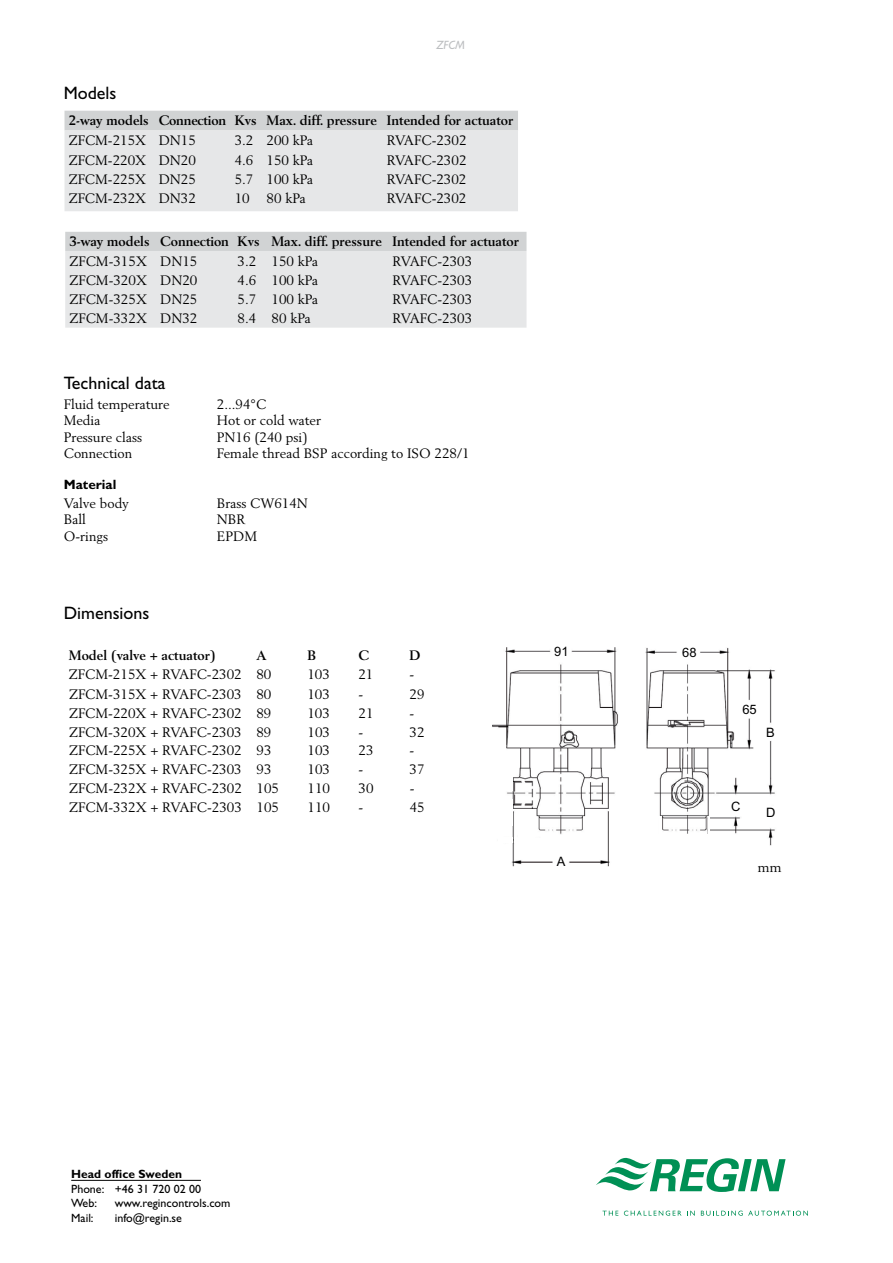
<style>
.page{position:relative;width:893px;height:1263px;background:#fff}
.page>*{position:absolute;margin:0;border:0;box-sizing:border-box;transform-origin:0 0}
.H_gill_mid{font:18px "Gill Sans";color:#000}
.body{font:13.5px "Berling";color:#000}
.body_2_tab{font:13.5px "Berling";color:#000}
.H_berling_small_bold{font:700 13.5px "Berling";color:#000}
.H_gill_bold_small{font:700 13.5px "Gill Sans";color:#000}
.brödtext_9_berling_t{font:13.5px "Berling";color:#000}
.t1{font:12.9px "Arial";color:#000}
.t2{font:12px/14.4px "Gill Sans";color:#000}
.t3{font:700 12px "Gill Sans";color:#000}
.t4{font:italic 12px "Gill Sans";color:#bcbec0}
</style>
<div class="page">
<svg style="left:596px;top:1158px;width:190px;height:34px"></svg>
<svg style="left:602px;top:1211px;width:16px;height:4px"></svg>
<svg style="left:624px;top:1210px;width:57px;height:6px"></svg>
<svg style="left:687px;top:1211px;width:8px;height:4px"></svg>
<svg style="left:701px;top:1210px;width:107px;height:6px"></svg>
<hr style="left:71px;top:1180px;width:130px;height:1px;background:#000">
<img style="left:492px;top:647px;width:126px;height:220px">
<img style="left:645px;top:647px;width:130px;height:199px">
<div style="left:487px;top:764px;width:25px;height:26px;background:#fff"></div>
<div style="left:487px;top:800px;width:25px;height:26px;background:#fff"></div>
<div style="left:486px;top:789px;width:15px;height:13px;background:#fff"></div>
<div style="left:519px;top:830px;width:10px;height:19px;background:#fff"></div>
<div style="left:528px;top:838px;width:23px;height:10px;background:#fff"></div>
<div style="left:518px;top:810px;width:11px;height:26px;background:#fff"></div>
<div style="left:498px;top:837px;width:15px;height:5px;background:#fff"></div>
<div style="left:760px;top:725px;width:23px;height:13px;background:#fff"></div>
<div style="left:725px;top:800px;width:23px;height:12px;background:#fff"></div>
<div style="left:760px;top:806px;width:23px;height:13px;background:#fff"></div>
<div style="left:554px;top:854px;width:14px;height:13px;background:#fff"></div>
<div style="left:658px;top:834px;width:59px;height:33px;background:#fff"></div>
<div style="left:552px;top:645px;width:18px;height:13px;background:#fff"></div>
<div style="left:679px;top:646px;width:19px;height:12px;background:#fff"></div>
<div style="left:739px;top:703px;width:21px;height:14px;background:#fff"></div>
<hr style="left:659px;top:817px;width:3px;height:18px;background:#fff">
<svg style="left:708px;top:817px;width:1px;height:17px"></svg>
<svg style="left:514px;top:837px;width:3px;height:5px"></svg>
<div style="left:530px;top:809px;width:5px;height:30px;background:#fff"></div>
<svg style="left:64px;top:111px;width:454px;height:100px"></svg>
<svg style="left:65px;top:232px;width:461px;height:96px"></svg>
<p class="H_gill_mid" style="left:64px;top:82px;width:54px">Models</p>
<p class="t4" style="left:437px;top:38px;width:30px">ZFCM</p>
<p class="H_berling_small_bold" style="left:69px;top:113px;width:82px">2-way models</p>
<p class="H_berling_small_bold" style="left:159px;top:113px;width:69px">Connection</p>
<p class="H_berling_small_bold" style="left:235px;top:113px;width:23px">Kvs</p>
<p class="H_berling_small_bold" style="left:267px;top:113px;width:112px">Max. diff. pressure</p>
<p class="H_berling_small_bold" style="left:387px;top:113px;width:128px">Intended for actuator</p>
<p class="body" style="left:69px;top:132px;width:79px">ZFCM-215X</p>
<p class="body" style="left:159px;top:132px;width:39px">DN15</p>
<p class="body" style="left:235px;top:132px;width:20px">3.2</p>
<p class="body" style="left:267px;top:132px;width:48px">200 kPa</p>
<p class="body" style="left:387px;top:132px;width:81px">RVAFC-2302</p>
<p class="body" style="left:69px;top:152px;width:79px">ZFCM-220X</p>
<p class="body" style="left:159px;top:152px;width:39px">DN20</p>
<p class="body" style="left:235px;top:152px;width:20px">4.6</p>
<p class="body" style="left:267px;top:152px;width:48px">150 kPa</p>
<p class="body" style="left:387px;top:152px;width:81px">RVAFC-2302</p>
<p class="body" style="left:69px;top:171px;width:79px">ZFCM-225X</p>
<p class="body" style="left:159px;top:171px;width:39px">DN25</p>
<p class="body" style="left:235px;top:171px;width:20px">5.7</p>
<p class="body" style="left:267px;top:171px;width:48px">100 kPa</p>
<p class="body" style="left:387px;top:171px;width:81px">RVAFC-2302</p>
<p class="body" style="left:69px;top:190px;width:79px">ZFCM-232X</p>
<p class="body" style="left:159px;top:190px;width:39px">DN32</p>
<p class="body" style="left:235px;top:190px;width:17px">10</p>
<p class="body" style="left:267px;top:190px;width:41px">80 kPa</p>
<p class="body" style="left:387px;top:190px;width:81px">RVAFC-2302</p>
<p class="H_berling_small_bold" style="left:69px;top:234px;width:82px">3-way models</p>
<p class="H_berling_small_bold" style="left:160px;top:234px;width:70px">Connection</p>
<p class="H_berling_small_bold" style="left:238px;top:234px;width:23px">Kvs</p>
<p class="H_berling_small_bold" style="left:272px;top:234px;width:112px">Max. diff. pressure</p>
<p class="H_berling_small_bold" style="left:393px;top:234px;width:128px">Intended for actuator</p>
<p class="body" style="left:69px;top:253px;width:79px">ZFCM-315X</p>
<p class="body" style="left:160px;top:253px;width:39px">DN15</p>
<p class="body" style="left:238px;top:253px;width:20px">3.2</p>
<p class="body" style="left:272px;top:253px;width:48px">150 kPa</p>
<p class="body" style="left:393px;top:253px;width:81px">RVAFC-2303</p>
<p class="body" style="left:69px;top:272px;width:79px">ZFCM-320X</p>
<p class="body" style="left:160px;top:272px;width:39px">DN20</p>
<p class="body" style="left:238px;top:272px;width:20px">4.6</p>
<p class="body" style="left:272px;top:272px;width:48px">100 kPa</p>
<p class="body" style="left:393px;top:272px;width:81px">RVAFC-2303</p>
<p class="body" style="left:69px;top:291px;width:79px">ZFCM-325X</p>
<p class="body" style="left:160px;top:291px;width:39px">DN25</p>
<p class="body" style="left:238px;top:291px;width:20px">5.7</p>
<p class="body" style="left:272px;top:291px;width:48px">100 kPa</p>
<p class="body" style="left:393px;top:291px;width:81px">RVAFC-2303</p>
<p class="body" style="left:69px;top:310px;width:79px">ZFCM-332X</p>
<p class="body" style="left:160px;top:310px;width:39px">DN32</p>
<p class="body" style="left:238px;top:310px;width:20px">8.4</p>
<p class="body" style="left:272px;top:310px;width:41px">80 kPa</p>
<p class="body" style="left:393px;top:310px;width:81px">RVAFC-2303</p>
<p class="H_gill_mid" style="left:64px;top:373px;width:103px">Technical data</p>
<p class="body_2_tab" style="left:64px;top:396px;width:107px">Fluid temperature</p>
<p class="body_2_tab" style="left:217px;top:396px;width:51px">2...94°C</p>
<p class="body_2_tab" style="left:64px;top:412px;width:38px">Media</p>
<p class="body_2_tab" style="left:217px;top:412px;width:106px">Hot or cold water</p>
<p class="body_2_tab" style="left:64px;top:429px;width:80px">Pressure class</p>
<p class="body_2_tab" style="left:217px;top:429px;width:92px">PN16 (240 psi)</p>
<p class="body_2_tab" style="left:64px;top:445px;width:70px">Connection</p>
<p class="body_2_tab" style="left:217px;top:445px;width:254px">Female thread BSP according to ISO 228/1</p>
<p class="H_gill_bold_small" style="left:64px;top:477px;width:54px">Material</p>
<p class="body_2_tab" style="left:64px;top:495px;width:67px">Valve body</p>
<p class="body_2_tab" style="left:217px;top:495px;width:93px">Brass CW614N</p>
<p class="body_2_tab" style="left:64px;top:511px;width:24px">Ball</p>
<p class="body_2_tab" style="left:217px;top:511px;width:30px">NBR</p>
<p class="body_2_tab" style="left:64px;top:528px;width:46px">O-rings</p>
<p class="body_2_tab" style="left:217px;top:528px;width:42px">EPDM</p>
<p class="H_gill_mid" style="left:64px;top:603px;width:87px">Dimensions</p>
<p class="H_berling_small_bold" style="left:69px;top:647px;width:148px">Model (valve + actuator)</p>
<p class="H_berling_small_bold" style="left:256px;top:647px;width:12px">A</p>
<p class="H_berling_small_bold" style="left:307px;top:647px;width:10px">B</p>
<p class="H_berling_small_bold" style="left:358px;top:647px;width:12px">C</p>
<p class="H_berling_small_bold" style="left:409px;top:647px;width:13px">D</p>
<p class="body" style="left:69px;top:666px;width:174px">ZFCM-215X + RVAFC-2302</p>
<p class="body" style="left:256px;top:666px;width:17px">80</p>
<p class="body" style="left:307px;top:666px;width:24px">103</p>
<p class="body" style="left:358px;top:666px;width:17px">21</p>
<p class="body" style="left:409px;top:666px;width:6px">-</p>
<p class="body" style="left:69px;top:686px;width:174px">ZFCM-315X + RVAFC-2303</p>
<p class="body" style="left:256px;top:686px;width:17px">80</p>
<p class="body" style="left:307px;top:686px;width:24px">103</p>
<p class="body" style="left:358px;top:686px;width:6px">-</p>
<p class="body" style="left:409px;top:686px;width:17px">29</p>
<p class="body" style="left:69px;top:705px;width:174px">ZFCM-220X + RVAFC-2302</p>
<p class="body" style="left:256px;top:705px;width:17px">89</p>
<p class="body" style="left:307px;top:705px;width:24px">103</p>
<p class="body" style="left:358px;top:705px;width:17px">21</p>
<p class="body" style="left:410px;top:705px;width:6px">-</p>
<p class="body" style="left:69px;top:724px;width:174px">ZFCM-320X + RVAFC-2303</p>
<p class="body" style="left:256px;top:724px;width:17px">89</p>
<p class="body" style="left:307px;top:724px;width:24px">103</p>
<p class="body" style="left:359px;top:724px;width:6px">-</p>
<p class="body" style="left:410px;top:724px;width:17px">32</p>
<p class="body" style="left:69px;top:742px;width:174px">ZFCM-225X + RVAFC-2302</p>
<p class="body" style="left:256px;top:742px;width:17px">93</p>
<p class="body" style="left:308px;top:742px;width:24px">103</p>
<p class="body" style="left:359px;top:742px;width:17px">23</p>
<p class="body" style="left:410px;top:742px;width:6px">-</p>
<p class="body" style="left:69px;top:761px;width:174px">ZFCM-325X + RVAFC-2303</p>
<p class="body" style="left:257px;top:761px;width:17px">93</p>
<p class="body" style="left:308px;top:761px;width:24px">103</p>
<p class="body" style="left:359px;top:761px;width:6px">-</p>
<p class="body" style="left:410px;top:761px;width:17px">37</p>
<p class="body" style="left:69px;top:780px;width:174px">ZFCM-232X + RVAFC-2302</p>
<p class="body" style="left:257px;top:780px;width:24px">105</p>
<p class="body" style="left:308px;top:780px;width:24px">110</p>
<p class="body" style="left:359px;top:780px;width:17px">30</p>
<p class="body" style="left:410px;top:780px;width:6px">-</p>
<p class="body" style="left:69px;top:799px;width:174px">ZFCM-332X + RVAFC-2303</p>
<p class="body" style="left:257px;top:799px;width:24px">105</p>
<p class="body" style="left:308px;top:799px;width:24px">110</p>
<p class="body" style="left:359px;top:799px;width:6px">-</p>
<p class="body" style="left:410px;top:799px;width:17px">45</p>
<p class="t1" style="left:554px;top:643px;width:16px">91</p>
<p class="t1" style="left:682px;top:644px;width:16px">68</p>
<p class="t1" style="left:557px;top:853px;width:10px">A</p>
<p class="t1" style="left:742px;top:701px;width:16px">65</p>
<p class="t1" style="left:766px;top:724px;width:10px">B</p>
<p class="t1" style="left:731px;top:798px;width:11px">C</p>
<p class="t1" style="left:766px;top:804px;width:11px">D</p>
<p class="brödtext_9_berling_t" style="left:758px;top:858px;width:25px">mm</p>
<p class="t3" style="left:71px;top:1167px;width:112px">Head office Sweden</p>
<p class="t2" style="left:71px;top:1181px;width:131px">Phone: +46 31 720 02 00<br>Web:</p>
<p class="t2" style="left:115px;top:1196px;width:117px">www.regincontrols.com</p>
<p class="t2" style="left:71px;top:1210px;width:24px">Mail:</p>
<p class="t2" style="left:115px;top:1210px;width:69px">info@regin.se</p>
</div>
